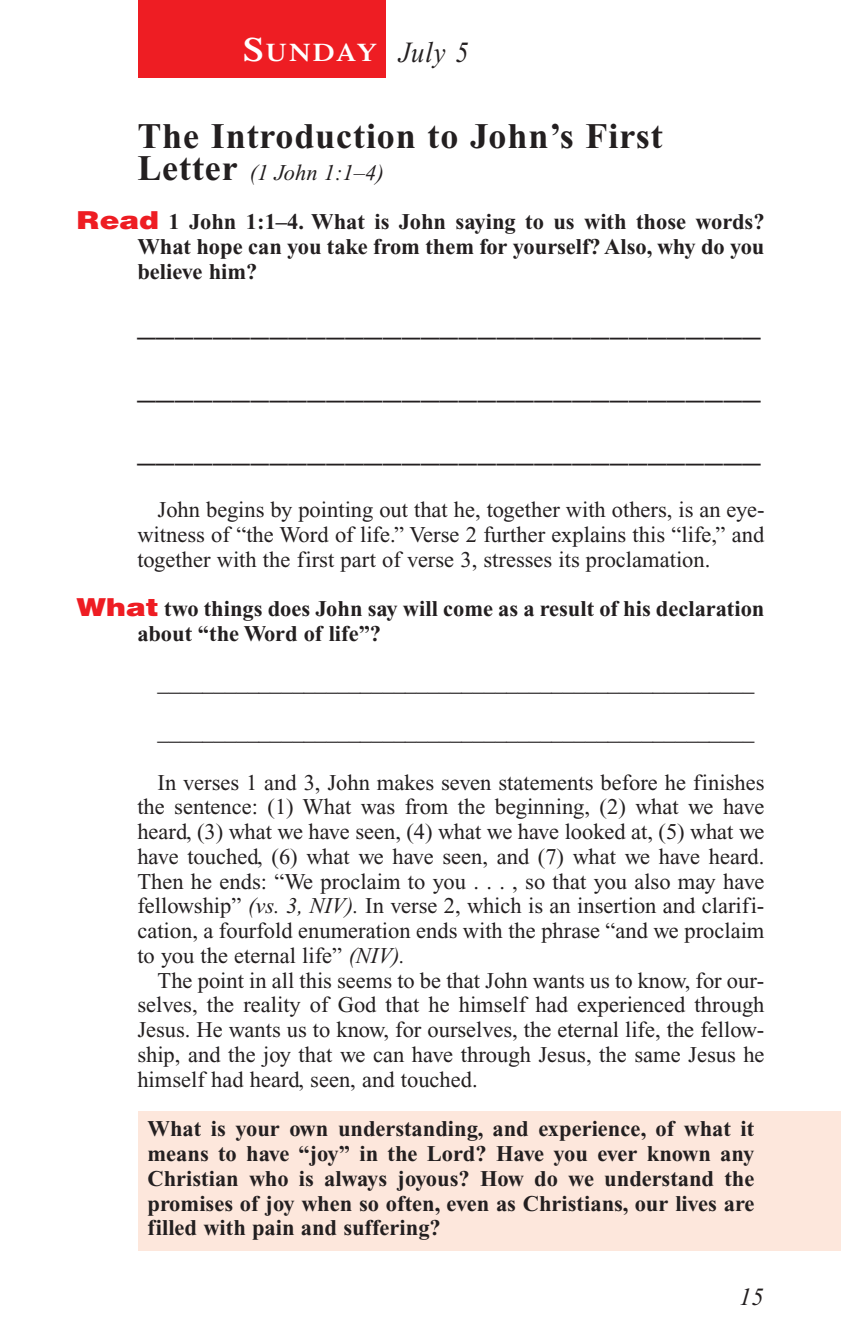
<style>
.page{position:relative;width:841px;height:1337px;background:#fff}
.page>*{position:absolute;margin:0;border:0;box-sizing:border-box;transform-origin:0 0}
.t1{font:700 36px/63px "Times New Roman";letter-spacing:.025em;color:#231f20;text-align:justify}
.t2{font:600 25.2px "Times";letter-spacing:.065em;color:#fff;scale:1.1 1}
.t3{font:italic 24.75px "Times New Roman";color:#231f20}
.t4{font:22.5px/24.8px "Times New Roman";color:#231f20;text-align:justify}
.t5{font:700 22.5px/24.8px "Times New Roman";color:#231f20}
.s1{font-size:33.75px}
.s2{font-family:"Times New Roman";font-weight:400;font-style:italic;font-size:29.25px;color:#231f20}
.s3{font-size:36px}
.s4{font-weight:400;font-style:italic}
.s5{font-family:"Helvetica";font-weight:900;font-size:24.75px;color:#ee1d23}
.s6{font-style:italic}
</style>
<div class="page">
<div style="left:138px;top:1111px;width:702px;height:140px;background:#fde7dc"></div>
<div style="left:138px;top:0;width:248px;height:78px;background:#ee1d23"></div>
<p class="t2" style="left:243px;top:44px;width:206px"><span class="s1">S</span>UNDAY <span class="s2">July 5</span></p>
<h1 class="t1" style="left:137px;top:109px;width:527px">The Introduction to John’s First</h1>
<p class="t5" style="left:76px;top:150px;width:689px;line-height:49.5px;text-indent:61px"><span class="s3">Letter</span> <span class="s4">(1 John 1:1–4)<br></span><span class="s5">Read</span> 1 John 1:1–4. What is John saying to us with those words?</p>
<p class="t5" style="left:137px;top:236px;width:628px">What hope can you take from them for yourself? Also, why do you believe him?</p>
<h1 class="t1" style="left:137px;top:295px;width:624px">_________________________________ _________________________________ _________________________________</h1>
<p class="t4" style="left:137px;top:499px;width:628px;text-indent:20px">John begins by pointing out that he, together with others, is an eye&shy;witness of “the Word of life.” Verse 2 further explains this “life,” and together with the first part of verse 3, stresses its proclamation.</p>
<p class="t5" style="left:137px;top:599px;width:628px;text-indent:-61px"><span class="s5">What</span> two things does John say will come as a result of his declaration about “the Word of life”?</p>
<p class="t4" style="left:157px;top:673px;width:598px">_____________________________________________________</p>
<p class="t4" style="left:157px;top:722px;width:598px">_____________________________________________________</p>
<p class="t4" style="left:137px;top:772px;width:628px;text-indent:20px">In verses 1 and 3, John makes seven statements before he finishes the sentence: (1) What was from the beginning, (2) what we have heard, (3) what we have seen, (4) what we have looked at, (5) what we have touched, (6) what we have seen, and (7) what we have heard.<br>Then he ends: “We proclaim to you . . . , so that you also may have fellowship” <span class="s6">(vs. 3, NIV).</span> In verse 2, which is an insertion and clarifi&shy;cation, a fourfold enumeration ends with the phrase “and we proclaim to you the eternal life” <span class="s6">(NIV).</span></p>
<p class="t4" style="left:137px;top:970px;width:628px;text-indent:20px">The point in all this seems to be that John wants us to know, for our&shy;selves, the reality of God that he himself had experienced through Jesus. He wants us to know, for ourselves, the eternal life, the fellow&shy;ship, and the joy that we can have through Jesus, the same Jesus he himself had heard, seen, and touched.</p>
<p class="t5" style="left:147px;top:1118px;width:608px;text-align:justify">What is your own understanding, and experience, of what it means to have “joy” in the Lord? Have you ever known any Christian who is always joyous? How do we understand the promises of joy when so often, even as Christians, our lives are filled with pain and suffering?</p>
<p class="t3" style="left:739px;top:1287px;width:26px">15</p>
</div>
